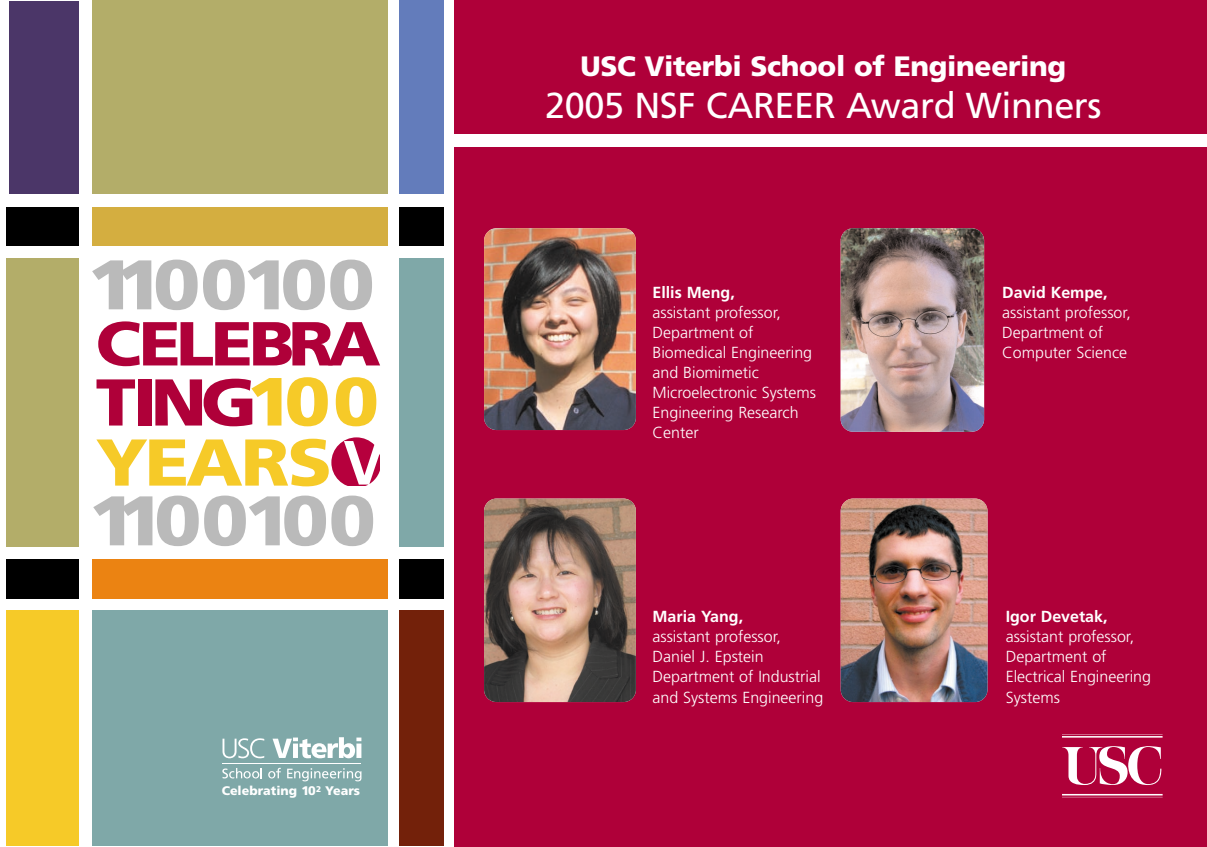
<style>
.page{position:relative;width:1207px;height:847px;background:#fff}
.page>*{position:absolute;margin:0;border:0;box-sizing:border-box;transform-origin:0 0}
.t1{font:900 70px "Frutiger";letter-spacing:-.09em;color:#bababa;scale:1.1 1}
.t2{font:900 66px/60px "Frutiger";letter-spacing:-.045em;color:#f6ca28;scale:1.1 1}
.t3{font:900 62px "Frutiger";letter-spacing:-.06em;color:#af0039;scale:1.1 1}
.t4{font:36px "Frutiger";letter-spacing:-.01em;color:#fff}
.t5{font:900 28px "Frutiger";letter-spacing:-.01em;color:#fff}
.t6{font:300 16px/20px "Frutiger";color:#fff}
.t7{font:700 16px "Frutiger";color:#fff}
.t8{font:900 12.4px "Frutiger";color:#fff}
.s1{color:#af0039}
.s2{font-size:68px}
</style>
<div class="page">
<div style="left:454px;top:0;width:752px;height:845px;background:#af0039"></div>
<svg style="left:331px;top:437px;width:48px;height:47px"></svg>
<div style="left:92px;top:0;width:295px;height:193px;background:#b3ad69"></div>
<div style="left:92px;top:610px;width:295px;height:235px;background:#7fa8a8"></div>
<div style="left:92px;top:559px;width:295px;height:39px;background:#eb8312"></div>
<div style="left:6px;top:610px;width:73px;height:235px;background:#f6ca28"></div>
<div style="left:6px;top:258px;width:73px;height:288px;background:#b3ad69"></div>
<div style="left:399px;top:258px;width:44px;height:288px;background:#7fa8a8"></div>
<div style="left:399px;top:610px;width:44px;height:235px;background:#73210a"></div>
<div style="left:6px;top:559px;width:73px;height:39px;background:#000"></div>
<div style="left:399px;top:559px;width:44px;height:39px;background:#000"></div>
<div style="left:92px;top:206px;width:295px;height:39px;background:#d4ae40"></div>
<div style="left:6px;top:206px;width:73px;height:39px;background:#000"></div>
<div style="left:399px;top:206px;width:44px;height:39px;background:#000"></div>
<div style="left:399px;top:0;width:44px;height:193px;background:#637cbb"></div>
<div style="left:10px;top:1px;width:69px;height:192px;background:#4b3668"></div>
<svg style="left:222px;top:738px;width:42px;height:19px"></svg>
<svg style="left:272px;top:737px;width:89px;height:20px"></svg>
<div style="left:356px;top:743px;width:5px;height:14px;background:#fff"></div>
<svg style="left:222px;top:768px;width:40px;height:10px"></svg>
<svg style="left:268px;top:767px;width:13px;height:11px"></svg>
<svg style="left:287px;top:768px;width:74px;height:12px"></svg>
<hr style="left:222px;top:762px;width:139px;height:1px;background:#fff">
<div style="left:454px;top:134px;width:752px;height:13px;background:#fff"></div>
<img style="left:840px;top:498px;width:147px;height:203px;border-radius:12px">
<img style="left:484px;top:498px;width:151px;height:203px;border-radius:12px">
<img style="left:840px;top:228px;width:143px;height:203px;border-radius:12px">
<img style="left:484px;top:228px;width:151px;height:202px;border-radius:12px">
<svg style="left:1062px;top:734px;width:100px;height:62px"></svg>
<h1 class="t1" style="left:87px;top:255px;width:263px">1100100</h1>
<h3 class="t3" style="left:96px;top:317px;width:260px">CELEBRA</h3>
<h2 class="t2" style="left:96px;top:375px;width:259px"><span class="s1">TING</span><span class="s2">100<br></span>YEARS</h2>
<h1 class="t1" style="left:88px;top:490px;width:263px">1100100</h1>
<p class="t8" style="left:222px;top:785px;width:140px">Celebrating 10<sup>2</sup> Years</p>
<h3 class="t5" style="left:580px;top:54px;width:487px">USC Viterbi School of Engineering</h3>
<h3 class="t4" style="left:545px;top:90px;width:557px">2005 NSF CAREER Award Winners</h3>
<p class="t7" style="left:652px;top:285px;width:84px">Ellis Meng,</p>
<p class="t6" style="left:652px;top:303px;width:165px">assistant professor,<br>Department of<br>Biomedical Engineering and Biomimetic<br>Microelectronic Systems<br>Engineering Research<br>Center</p>
<p class="t7" style="left:652px;top:609px;width:92px">Maria Yang,</p>
<p class="t6" style="left:652px;top:627px;width:172px">assistant professor,<br>Daniel J. Epstein<br>Department of Industrial and Systems Engineering</p>
<p class="t7" style="left:1001px;top:285px;width:107px">David Kempe,</p>
<p class="t6" style="left:1001px;top:303px;width:130px">assistant professor,<br>Department of<br>Computer Science</p>
<p class="t7" style="left:1005px;top:609px;width:103px">Igor Devetak,</p>
<p class="t6" style="left:1005px;top:627px;width:147px">assistant professor,<br>Department of<br>Electrical Engineering<br>Systems</p>
</div>
